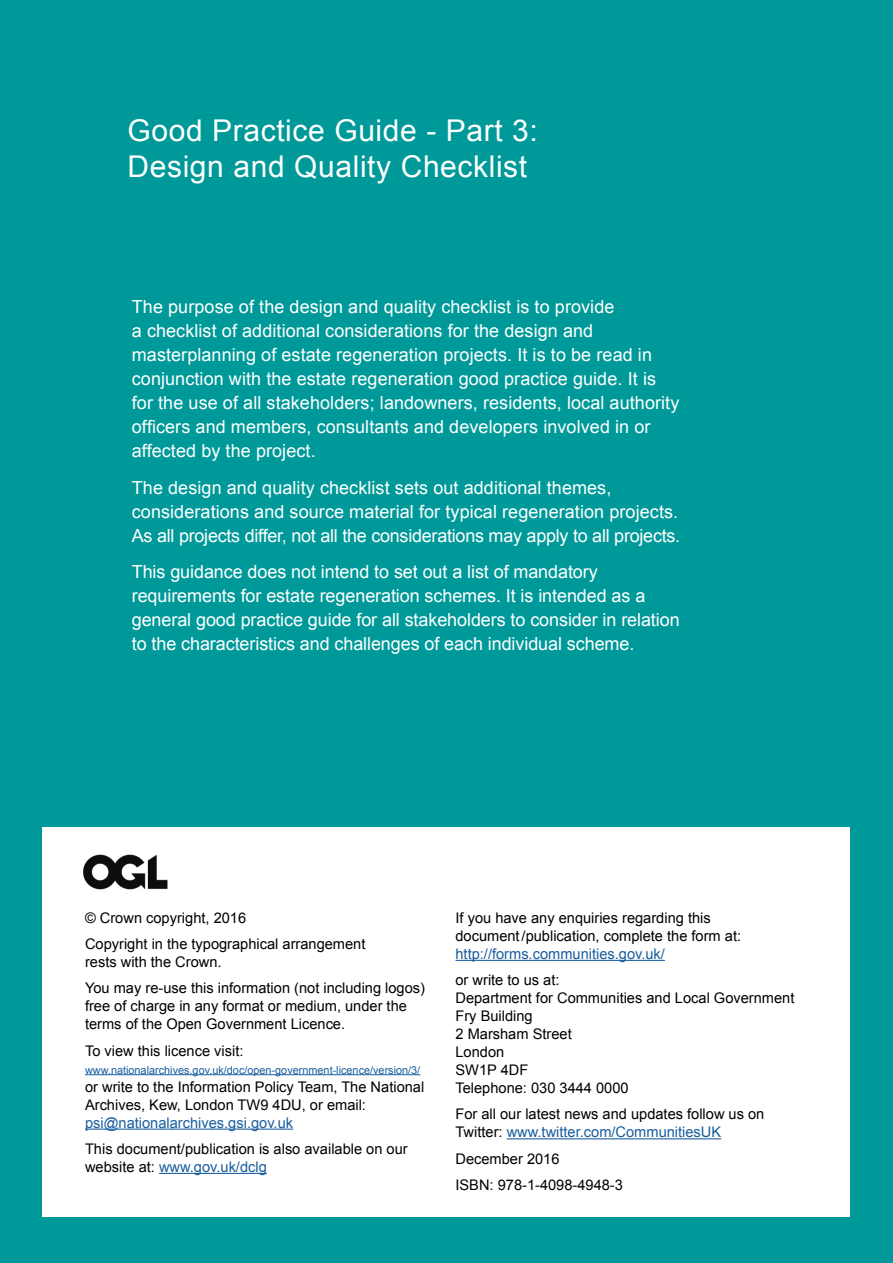
<style>
.page{position:relative;width:893px;height:1263px;background:#099}
.page>*{position:absolute;margin:0;border:0;box-sizing:border-box;transform-origin:0 0}
.Page_title_WHITE{font:30px/36px "Arial";letter-spacing:.02em;color:#fff}
.Intro_Detail_Text{font:18px/24px "Arial";letter-spacing:.005em;color:#fff}
.Case_Study_Text_Body{font:14.7px/18px "Arial";color:#000}
.Case_Study_Text_Body-2{font:10.8px "Arial";color:#175d9e}
.s1{color:#175d9e}
</style>
<div class="page">
<div style="left:43px;top:827px;width:807px;height:389px;background:#fff"></div>
<hr style="left:85px;top:1074px;width:335px;height:1px;background:#175d9e">
<hr style="left:85px;top:1128px;width:208px;height:2px;background:#175d9e">
<hr style="left:159px;top:1173px;width:108px;height:1px;background:#175d9e">
<hr style="left:455px;top:960px;width:210px;height:1px;background:#175d9e">
<hr style="left:507px;top:1138px;width:214px;height:1px;background:#175d9e">
<img style="left:83px;top:854px;width:85px;height:36px">
<p class="Page_title_WHITE" style="left:128px;top:113px;width:412px">Good Practice Guide - Part 3:<br>Design and Quality Checklist</p>
<p class="Intro_Detail_Text" style="left:132px;top:295px;width:549px">The purpose of the design and quality checklist is to provide<br>a checklist of additional considerations for the design and masterplanning of estate regeneration projects. It is to be read in conjunction with the estate regeneration good practice guide. It is for the use of all stakeholders; landowners, residents, local authority officers and members, consultants and developers involved in or affected by the project.</p>
<p class="Intro_Detail_Text" style="left:132px;top:475px;width:550px">The design and quality checklist sets out additional themes, considerations and source material for typical regeneration projects.<br>As all projects differ, not all the considerations may apply to all projects.</p>
<p class="Intro_Detail_Text" style="left:132px;top:560px;width:549px">This guidance does not intend to set out a list of mandatory requirements for estate regeneration schemes. It is intended as a general good practice guide for all stakeholders to consider in relation to the characteristics and challenges of each individual scheme.</p>
<p class="Case_Study_Text_Body" style="left:85px;top:909px;width:163px">© Crown copyright, 2016</p>
<p class="Case_Study_Text_Body" style="left:85px;top:935px;width:282px">Copyright in the typographical arrangement rests with the Crown.</p>
<p class="Case_Study_Text_Body" style="left:85px;top:979px;width:342px">You may re-use this information (not including logos) free of charge in any format or medium, under the terms of the Open Government Licence.</p>
<p class="Case_Study_Text_Body" style="left:85px;top:1041px;width:160px">To view this licence visit:</p>
<p class="Case_Study_Text_Body-2" style="left:85px;top:1063px;width:337px">www.nationalarchives.gov.uk/doc/open-government-licence/version/3/</p>
<p class="Case_Study_Text_Body" style="left:85px;top:1077px;width:341px">or write to the Information Policy Team, The National<br>Archives, Kew, London TW9 4DU, or email: <span class="s1">psi@nationalarchives.gsi.gov.uk</span></p>
<p class="Case_Study_Text_Body" style="left:85px;top:1140px;width:324px">This document/publication is also available on our website at: <span class="s1">www.gov.uk/dclg</span></p>
<p class="Case_Study_Text_Body" style="left:455px;top:909px;width:287px">If you have any enquiries regarding this document/publication, complete the form at: <span class="s1">http://forms.communities.gov.uk/</span></p>
<p class="Case_Study_Text_Body" style="left:455px;top:971px;width:340px">or write to us at:<br>Department for Communities and Local Government<br>Fry Building<br>2 Marsham Street<br>London<br>SW1P 4DF<br>Telephone: 030 3444 0000</p>
<p class="Case_Study_Text_Body" style="left:455px;top:1105px;width:310px">For all our latest news and updates follow us on<br>Twitter: <span class="s1">www.twitter.com/CommunitiesUK</span></p>
<p class="Case_Study_Text_Body" style="left:455px;top:1149px;width:106px">December 2016</p>
<p class="Case_Study_Text_Body" style="left:455px;top:1176px;width:169px">ISBN: 978-1-4098-4948-3</p>
</div>
